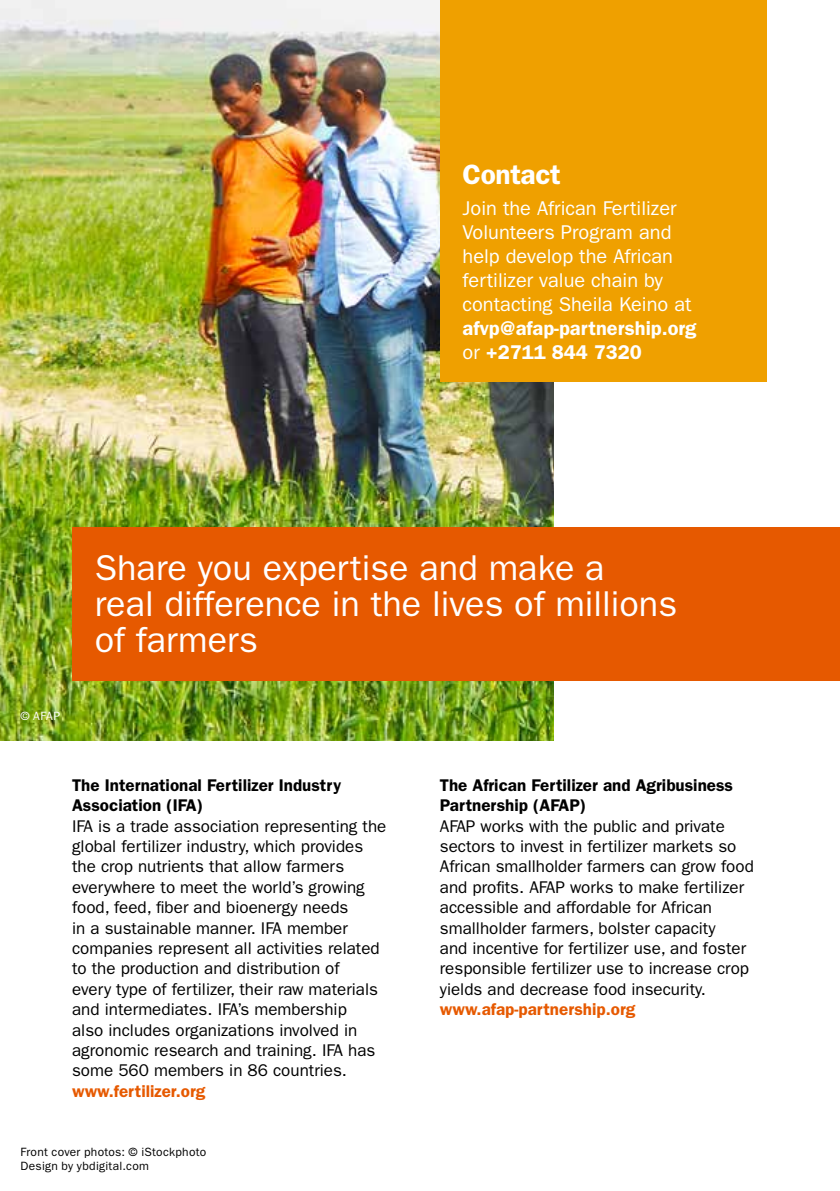
<style>
.page{position:relative;width:840px;height:1191px;background:#fff}
.page>*{position:absolute;margin:0;border:0;box-sizing:border-box;transform-origin:0 0}
.t1{font:36px/36px "ITC Franklin Gothic Std";color:#fff}
.t2{font:600 28px "ITC Franklin Gothic Std";letter-spacing:-.01em;color:#fff}
.t3{font:20px/24px "ITC Franklin Gothic Std";color:#fff}
.t4{font:600 20px/24px "ITC Franklin Gothic Std";color:#fff}
.t5{font:17px/20.4px "ITC Franklin Gothic Std";color:#000}
.t6{font:600 17px/20.4px "ITC Franklin Gothic Std";color:#000}
.t7{font:600 17px "ITC Franklin Gothic Std";color:#e65900}
.t8{font:12px/14.4px "ITC Franklin Gothic Std";letter-spacing:.025em;color:#000}
.t9{font:12px "ITC Franklin Gothic Std";color:#fff}
.s1{font-weight:400}
</style>
<div class="page">
<img style="left:0;top:0;width:553px;height:740px">
<div style="left:439px;top:0;width:326px;height:382px;background:#efa000"></div>
<div style="left:72px;top:527px;width:767px;height:153px;background:#e65900"></div>
<h2 class="t2" style="left:462px;top:158px;width:100px">Contact</h2>
<p class="t3" style="left:462px;top:196px;width:230px">Join the African Fertilizer<br>Volunteers Program and help develop the African fertilizer value chain by contacting Sheila Keino at</p>
<p class="t4" style="left:462px;top:316px;width:235px">afvp@afap-partnership.org <span class="s1">or</span> +2711 844 7320</p>
<h1 class="t1" style="left:95px;top:550px;width:583px">Share you expertise and make a<br>real difference in the lives of millions of farmers</h1>
<p class="t9" style="left:21px;top:709px;width:41px">© AFAP</p>
<p class="t6" style="left:72px;top:774px;width:270px">The International Fertilizer Industry<br>Association (IFA)</p>
<p class="t5" style="left:72px;top:815px;width:315px">IFA is a trade association representing the global fertilizer industry, which provides the crop nutrients that allow farmers everywhere to meet the world’s growing food, feed, fiber and bioenergy needs<br>in a sustainable manner. IFA member companies represent all activities related to the production and distribution of<br>every type of fertilizer, their raw materials and intermediates. IFA’s membership<br>also includes organizations involved in agronomic research and training. IFA has some 560 members in 86 countries.</p>
<p class="t7" style="left:72px;top:1081px;width:135px">www.fertilizer.org</p>
<p class="t6" style="left:439px;top:774px;width:294px">The African Fertilizer and Agribusiness<br>Partnership (AFAP)</p>
<p class="t5" style="left:439px;top:815px;width:315px">AFAP works with the public and private sectors to invest in fertilizer markets so African smallholder farmers can grow food and profits. AFAP works to make fertilizer accessible and affordable for African smallholder farmers, bolster capacity<br>and incentive for fertilizer use, and foster responsible fertilizer use to increase crop yields and decrease food insecurity.</p>
<p class="t7" style="left:439px;top:999px;width:197px">www.afap-partnership.org</p>
<p class="t8" style="left:21px;top:1144px;width:187px">Front cover photos: © iStockphoto<br>Design by ybdigital.com</p>
</div>
